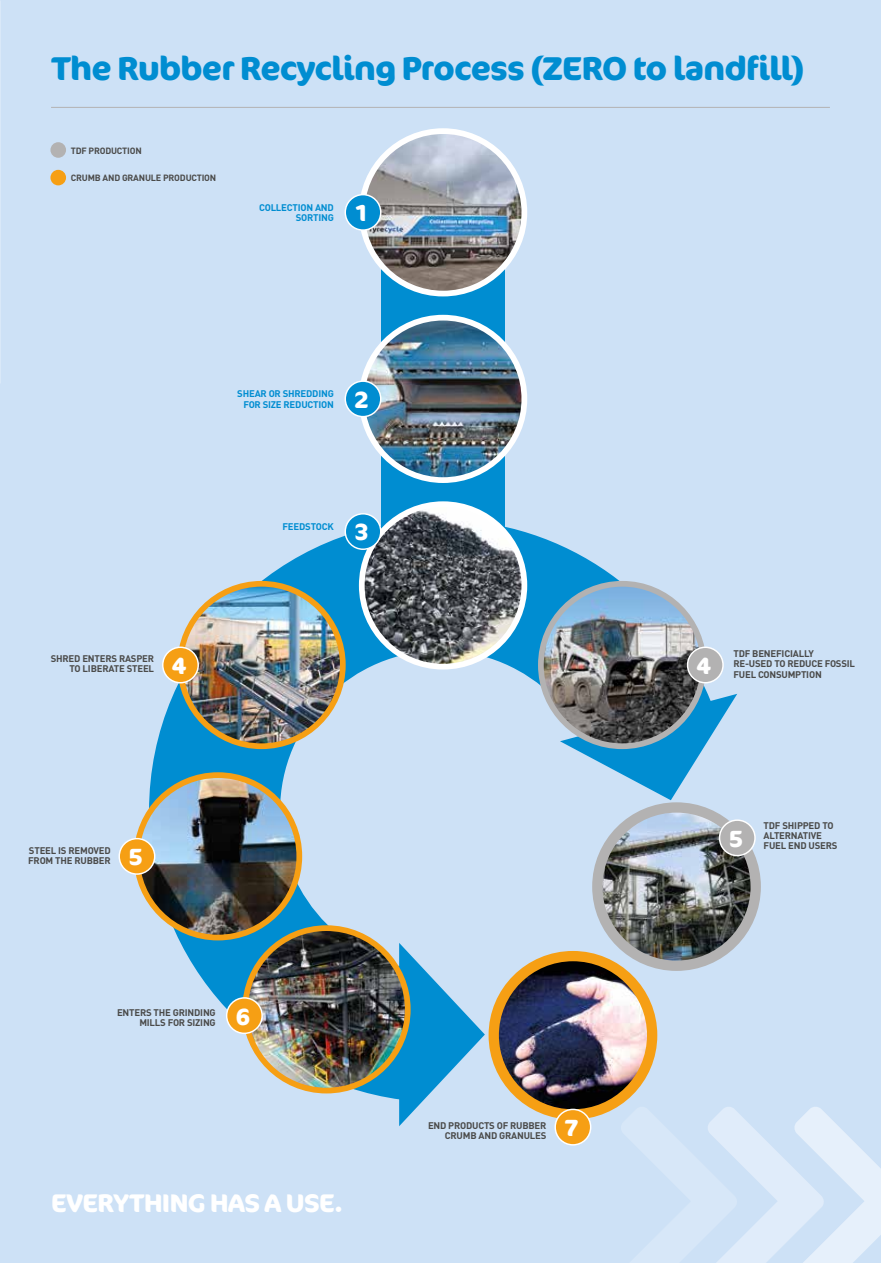
<style>
.page{position:relative;width:881px;height:1263px;background:#fff}
.page>*{position:absolute;margin:0;border:0;box-sizing:border-box;transform-origin:0 0}
.t1{font:700 33px "Cocon";letter-spacing:-.025em;color:#008dd1}
.t2{font:700 25.5px "Cocon";letter-spacing:-.02em;color:#fff}
.t3{font:700 23.4px "Cocon";color:#fff}
.t4{font:700 9.6px/10.4px "DIN";letter-spacing:-.02em;color:#4a4a49;text-align:right}
.t5{font:700 9.6px/10.4px "DIN";letter-spacing:-.02em;color:#008dd1;text-align:right}
.t6{font:700 9px "DIN";letter-spacing:-.02em;color:#4a4a49}
</style>
<div class="page">
<div style="left:0;top:0;width:880px;height:1263px;background:#cde1f6"></div>
<div style="left:50px;top:142px;width:16px;height:16px;background:#b3b2b2;border-radius:50%"></div>
<div style="left:50px;top:170px;width:16px;height:15px;background:#f69f14;border-radius:50%"></div>
<svg style="left:708px;top:1107px;width:172px;height:156px"></svg>
<svg style="left:149px;top:520px;width:564px;height:581px"></svg>
<div style="left:280px;top:650px;width:321px;height:321px;background:#cde1f6;border-radius:50%"></div>
<svg style="left:399px;top:943px;width:85px;height:183px"></svg>
<svg style="left:559px;top:694px;width:178px;height:106px"></svg>
<div style="left:381px;top:205px;width:123px;height:430px;background:#008dd1"></div>
<img style="left:361px;top:135px;width:163px;height:157px">
<div style="left:359px;top:128px;width:168px;height:168px;border:6px solid #fff;border-radius:50%"></div>
<div style="left:345px;top:195px;width:35px;height:35px;background:#008dd1;border-radius:50%"></div>
<div style="left:344px;top:194px;width:37px;height:37px;border:1px solid #fff;border-radius:50%"></div>
<img style="left:361px;top:318px;width:163px;height:162px;border-radius:81px">
<div style="left:359px;top:315px;width:168px;height:168px;border:6px solid #fff;border-radius:50%"></div>
<div style="left:345px;top:381px;width:35px;height:36px;background:#008dd1;border-radius:50%"></div>
<div style="left:344px;top:380px;width:37px;height:37px;border:1px solid #fff;border-radius:50%"></div>
<img style="left:361px;top:504px;width:163px;height:163px;border-radius:81px">
<div style="left:359px;top:501px;width:168px;height:168px;border:6px solid #fff;border-radius:50%"></div>
<div style="left:345px;top:514px;width:35px;height:35px;background:#008dd1;border-radius:50%"></div>
<div style="left:344px;top:513px;width:37px;height:37px;border:1px solid #fff;border-radius:50%"></div>
<img style="left:180px;top:584px;width:162px;height:162px;border-radius:81px">
<div style="left:177px;top:581px;width:168px;height:168px;border:6px solid #f69f14;border-radius:50%"></div>
<div style="left:163px;top:647px;width:35px;height:36px;background:#f69f14;border-radius:50%"></div>
<div style="left:162px;top:646px;width:37px;height:37px;border:1px solid #fff;border-radius:50%"></div>
<img style="left:540px;top:584px;width:163px;height:162px;border-radius:81px">
<div style="left:538px;top:581px;width:168px;height:168px;border:6px solid #b3b2b2;border-radius:50%"></div>
<div style="left:687px;top:647px;width:35px;height:36px;background:#b3b2b2;border-radius:50%"></div>
<div style="left:686px;top:646px;width:37px;height:37px;border:1px solid #fff;border-radius:50%"></div>
<img style="left:137px;top:775px;width:162px;height:162px;border-radius:81px">
<div style="left:134px;top:772px;width:168px;height:168px;border:6px solid #f69f14;border-radius:50%"></div>
<div style="left:119px;top:839px;width:36px;height:35px;background:#f69f14;border-radius:50%"></div>
<div style="left:118px;top:838px;width:37px;height:37px;border:1px solid #fff;border-radius:50%"></div>
<img style="left:245px;top:928px;width:162px;height:162px;border-radius:81px">
<div style="left:242px;top:925px;width:168px;height:168px;border:6px solid #f69f14;border-radius:50%"></div>
<div style="left:226px;top:998px;width:36px;height:35px;background:#f69f14;border-radius:50%"></div>
<div style="left:226px;top:997px;width:37px;height:37px;border:1px solid #fff;border-radius:50%"></div>
<img style="left:597px;top:807px;width:158px;height:159px;border-radius:79px">
<div style="left:592px;top:802px;width:168px;height:169px;border:10px solid #b3b2b2;border-radius:50%"></div>
<div style="left:719px;top:820px;width:35px;height:36px;background:#b3b2b2;border-radius:50%"></div>
<div style="left:718px;top:819px;width:37px;height:37px;border:1px solid #fff;border-radius:50%"></div>
<img style="left:493px;top:956px;width:159px;height:158px;border-radius:79px">
<div style="left:488px;top:951px;width:169px;height:168px;border:10px solid #f69f14;border-radius:50%"></div>
<div style="left:555px;top:1109px;width:35px;height:36px;background:#f69f14;border-radius:50%"></div>
<div style="left:554px;top:1109px;width:37px;height:36px;border:1px solid #fff;border-radius:50%"></div>
<hr style="left:51px;top:107px;width:778px;height:1px;background:#b3b2b2">
<svg style="left:0;top:1px;width:1px;height:382px"></svg>
<h1 class="t1" style="left:51px;top:48px;width:754px">The Rubber Recycling Process (ZERO to landfill)</h1>
<p class="t6" style="left:71px;top:144px;width:72px">TDF PRODUCTION</p>
<p class="t6" style="left:71px;top:172px;width:147px">CRUMB AND GRANULE PRODUCTION</p>
<p class="t5" style="left:259px;top:202px;width:76px">COLLECTION AND<br>SORTING</p>
<h3 class="t3" style="left:356px;top:199px;width:12px">1</h3>
<p class="t5" style="left:237px;top:388px;width:98px">SHEAR OR SHREDDING<br>FOR SIZE REDUCTION</p>
<h3 class="t3" style="left:354px;top:386px;width:16px">2</h3>
<p class="t5" style="left:282px;top:521px;width:53px">FEEDSTOCK</p>
<h3 class="t3" style="left:354px;top:518px;width:16px">3</h3>
<p class="t4" style="left:51px;top:653px;width:105px">SHRED ENTERS RASPER<br>TO LIBERATE STEEL</p>
<h3 class="t3" style="left:172px;top:652px;width:16px">4</h3>
<p class="t4" style="left:733px;top:648px;width:123px;text-align:left">TDF BENEFICIALLY<br>RE-USED TO REDUCE FOSSIL</p>
<h3 class="t3" style="left:696px;top:652px;width:16px">4</h3>
<p class="t4" style="left:733px;top:669px;width:90px">FUEL CONSUMPTION</p>
<p class="t4" style="left:28px;top:845px;width:84px;text-align:left">STEEL IS REMOVED<br>FROM THE RUBBER</p>
<h3 class="t3" style="left:128px;top:843px;width:16px">5</h3>
<p class="t4" style="left:117px;top:1007px;width:100px">ENTERS THE GRINDING<br>MILLS FOR SIZING</p>
<h3 class="t3" style="left:236px;top:1002px;width:16px">6</h3>
<h2 class="t2" style="left:51px;top:1188px;width:293px">EVERYTHING HAS A USE.</h2>
<p class="t4" style="left:428px;top:1120px;width:120px">END PRODUCTS OF RUBBER<br>CRUMB AND GRANULES</p>
<h3 class="t3" style="left:564px;top:1114px;width:16px">7</h3>
<p class="t4" style="left:763px;top:820px;width:71px;text-align:left">TDF SHIPPED TO<br>ALTERNATIVE</p>
<h3 class="t3" style="left:728px;top:825px;width:16px">5</h3>
<p class="t4" style="left:763px;top:840px;width:75px">FUEL END USERS</p>
</div>
